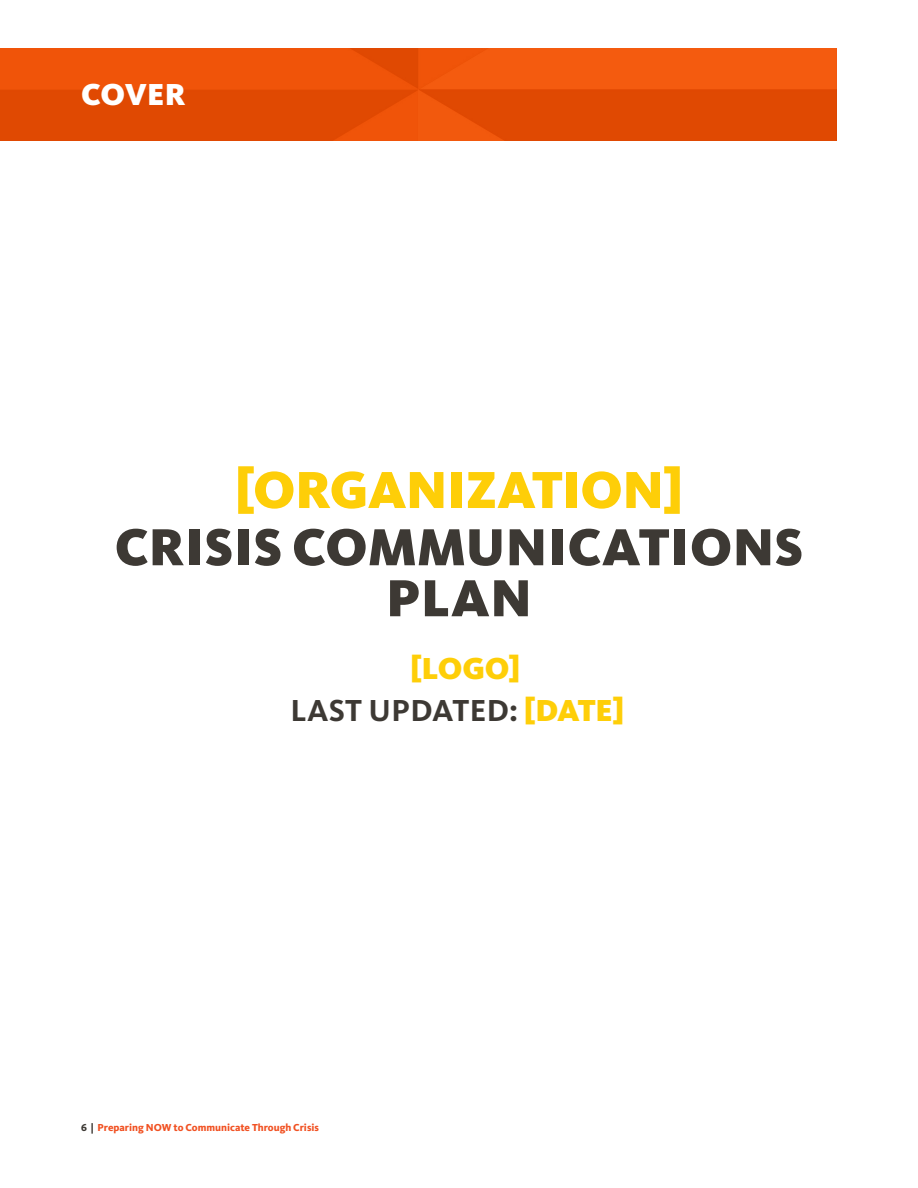
<style>
.page{position:relative;width:918px;height:1188px;background:#fff}
.page>*{position:absolute;margin:0;border:0;box-sizing:border-box;transform-origin:0 0}
.Document_Title_-_36{font:900 54px/51px "Kievit OT";letter-spacing:.01em;color:#3d3934;text-align:center}
.t1{font:900 54px "Kievit OT";letter-spacing:-.01em;color:#fece08}
.t2{font:700 31.5px "Kievit OT";letter-spacing:.01em;color:#3d3934}
.t3{font:900 31.5px "Kievit OT";color:#fece08}
.Section_Title_-_21{font:900 31.5px "Kievit OT";color:#fff}
.t4{font:800 10.5px "Kievit OT";color:#f15122}
.s1{font-weight:900;color:#fece08}
.s2{color:#3d3934}
</style>
<div class="page">
<img style="left:0;top:48px;width:837px;height:92px">
<p class="Section_Title_-_21" style="left:81px;top:75px;width:106px">COVER</p>
<p class="t1" style="left:235px;top:457px;width:449px">[ORGANIZATION]</p>
<p class="Document_Title_-_36" style="left:115px;top:521px;width:690px">CRISIS COMMUNICATIONS<br>PLAN</p>
<p class="t3" style="left:410px;top:649px;width:111px">[LOGO]</p>
<p class="t2" style="left:291px;top:692px;width:335px">LAST UPDATED: <span class="s1">[DATE]</span></p>
<p class="t4" style="left:81px;top:1121px;width:239px"><span class="s2">6 |</span> Preparing NOW to Communicate Through Crisis</p>
</div>
